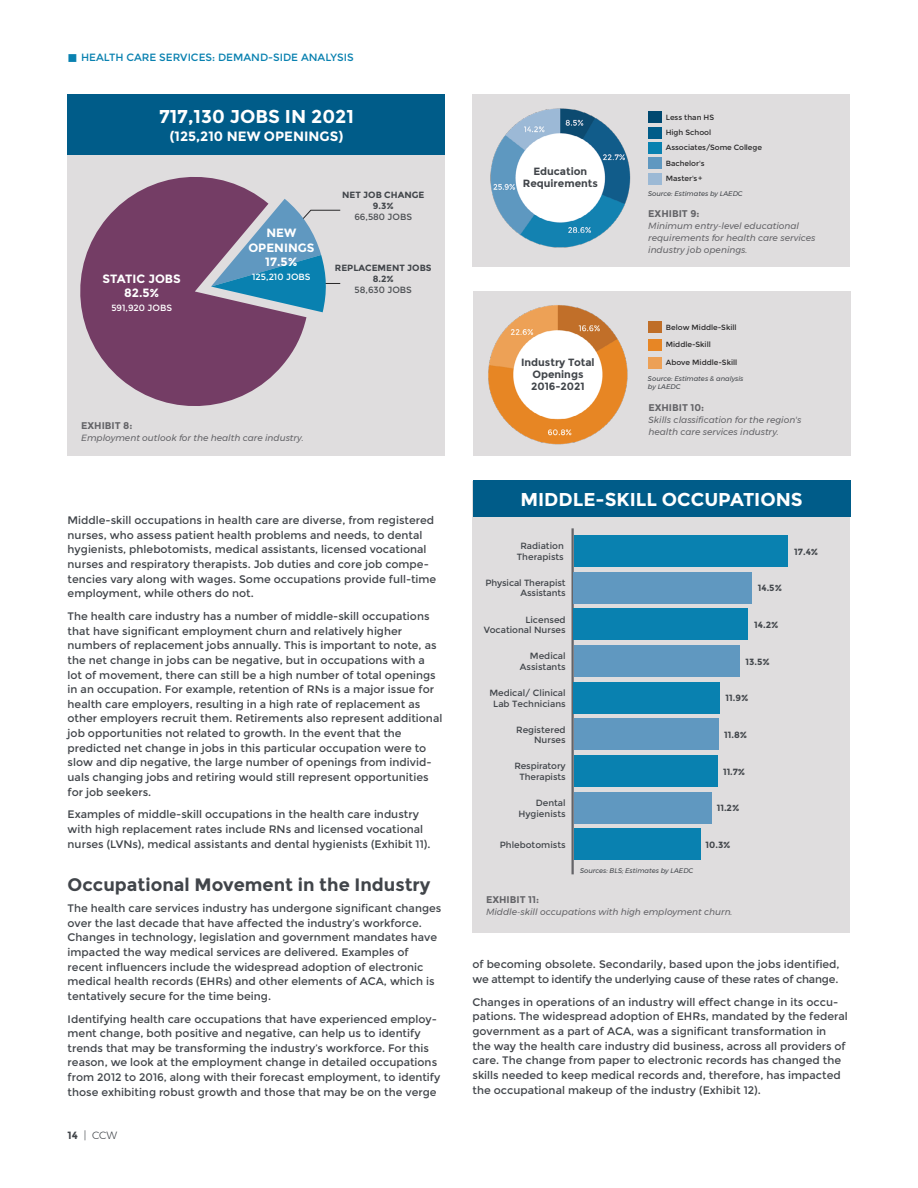
<style>
.page{position:relative;width:918px;height:1188px;background:#fff}
.page>*{position:absolute;margin:0;border:0;box-sizing:border-box;transform-origin:0 0}
.t1{font:700 18.6px "Montserrat";color:#fff}
.t2{font:700 18px "Montserrat";color:#41454a}
.t3{font:700 13.5px "Montserrat";color:#fff}
.t4{font:700 12px/14.2px "Montserrat";color:#fff;text-align:center}
.t5{font:10.8px/14.7px "Montserrat";color:#41454a}
.t6{font:10.8px/14.7px "Montserrat";letter-spacing:-.02em;color:#41454a}
.t7{font:700 10.5px/12px "Montserrat";color:#41454a;text-align:center}
.t8{font:10.5px "Montserrat";color:#0981b0}
.t9{font:300 10.5px "Montserrat";color:#41454a}
.t10{font:700 9.75px "Montserrat";color:#646468}
.t11{font:italic 9px/12px "Montserrat";color:#646468}
.t12{font:9px/10.5px "Montserrat";color:#41454a;text-align:right}
.t13{font:700 9px/10.5px "Montserrat";color:#41454a;text-align:center}
.t14{font:9px "Montserrat";color:#fff}
.t15{font:9px "Montserrat";color:#4e5155}
.t16{font:7.5px/15.3px "Montserrat";color:#292829}
.t17{font:italic 6.75px/7.5px "Montserrat";color:#41454a}
.s1{font-weight:700}
</style>
<div class="page">
<div style="left:472px;top:94px;width:378px;height:173px;background:#dfddde"></div>
<div style="left:473px;top:291px;width:378px;height:165px;background:#dfddde"></div>
<div style="left:68px;top:132px;width:377px;height:324px;background:#dfddde"></div>
<div style="left:472px;top:481px;width:378px;height:451px;background:#dfddde"></div>
<svg style="left:306px;top:209px;width:35px;height:103px"></svg>
<svg style="left:67px;top:163px;width:239px;height:257px;fill:#743d65"></svg>
<div style="left:68px;top:94px;width:377px;height:61px;background:#005c89"></div>
<div style="left:473px;top:481px;width:377px;height:36px;background:#005c89"></div>
<img style="left:490px;top:108px;width:140px;height:140px">
<img style="left:488px;top:305px;width:140px;height:140px">
<div style="left:648px;top:321px;width:14px;height:12px;background:#bf6e28"></div>
<div style="left:648px;top:339px;width:14px;height:12px;background:#e78625"></div>
<div style="left:648px;top:357px;width:14px;height:11px;background:#eca056"></div>
<div style="left:648px;top:112px;width:14px;height:11px;background:#00486f"></div>
<div style="left:648px;top:127px;width:14px;height:12px;background:#005c89"></div>
<div style="left:648px;top:142px;width:14px;height:12px;background:#0981b0"></div>
<div style="left:648px;top:173px;width:14px;height:12px;background:#9cb9d5"></div>
<div style="left:648px;top:158px;width:14px;height:11px;background:#6098c0"></div>
<hr style="left:572px;top:528px;width:2px;height:346px;background:#646468">
<div style="left:574px;top:535px;width:214px;height:32px;background:#0981b0"></div>
<div style="left:574px;top:572px;width:178px;height:32px;background:#6098c0"></div>
<div style="left:574px;top:608px;width:174px;height:32px;background:#0981b0"></div>
<div style="left:574px;top:645px;width:166px;height:32px;background:#6098c0"></div>
<div style="left:574px;top:682px;width:146px;height:32px;background:#0981b0"></div>
<div style="left:574px;top:718px;width:145px;height:32px;background:#6098c0"></div>
<div style="left:574px;top:755px;width:143px;height:32px;background:#0981b0"></div>
<div style="left:574px;top:792px;width:137px;height:32px;background:#6098c0"></div>
<div style="left:574px;top:828px;width:126px;height:32px;background:#0981b0"></div>
<p class="t8" style="left:81px;top:52px;width:274px">HEALTH CARE SERVICES: DEMAND-SIDE ANALYSIS</p>
<h1 class="t1" style="left:159px;top:105px;width:196px">717,130 JOBS IN 2021</h1>
<p class="t3" style="left:170px;top:128px;width:175px">(125,210 NEW OPENINGS)</p>
<p class="t4" style="left:103px;top:271px;width:80px">STATIC JOBS<br>82.5%</p>
<p class="t14" style="left:111px;top:303px;width:62px">591,920 JOBS</p>
<p class="t4" style="left:248px;top:226px;width:68px">NEW<br>OPENINGS<br>17.5%</p>
<p class="t14" style="left:252px;top:272px;width:60px">125,210 JOBS</p>
<p class="t13" style="left:342px;top:190px;width:84px">NET JOB CHANGE<br>9.3%</p>
<p class="t15" style="left:354px;top:211px;width:59px">66,580 JOBS</p>
<p class="t13" style="left:335px;top:263px;width:98px">REPLACEMENT JOBS<br>8.2%</p>
<p class="t15" style="left:355px;top:285px;width:59px">58,630 JOBS</p>
<p class="t10" style="left:81px;top:420px;width:53px">EXHIBIT 8:</p>
<p class="t11" style="left:81px;top:432px;width:224px">Employment outlook for the health care industry.</p>
<p class="t5" style="left:68px;top:513px;width:370px">Middle-skill occupations in health care are diverse, from registered nurses, who assess patient health problems and needs, to dental hygienists, phlebotomists, medical assistants, licensed vocational nurses and respiratory therapists. Job duties and core job compe&shy;tencies vary along with wages. Some occupations provide full-time employment, while others do not.</p>
<p class="t5" style="left:68px;top:609px;width:376px">The health care industry has a number of middle-skill occupations that have significant employment churn and relatively higher numbers of replacement jobs annually. This is important to note, as the net change in jobs can be negative, but in occupations with a<br>lot of movement, there can still be a high number of total openings in an occupation. For example, retention of RNs is a major issue for health care employers, resulting in a high rate of replacement as other employers recruit them. Retirements also represent additional job opportunities not related to growth. In the event that the predicted net change in jobs in this particular occupation were to slow and dip negative, the large number of openings from individ&shy;uals changing jobs and retiring would still represent opportunities for job seekers.</p>
<p class="t5" style="left:68px;top:807px;width:364px">Examples of middle-skill occupations in the health care industry with high replacement rates include RNs and licensed vocational nurses (LVNs), medical assistants and dental hygienists (Exhibit 11).</p>
<h2 class="t2" style="left:68px;top:874px;width:364px">Occupational Movement in the Industry</h2>
<p class="t5" style="left:68px;top:901px;width:375px">The health care services industry has undergone significant changes over the last decade that have affected the industry’s workforce.<br>Changes in technology, legislation and government mandates have impacted the way medical services are delivered. Examples of recent influencers include the widespread adoption of electronic medical health records (EHRs) and other elements of ACA, which is tentatively secure for the time being.</p>
<p class="t5" style="left:68px;top:1012px;width:374px">Identifying health care occupations that have experienced employ&shy;ment change, both positive and negative, can help us to identify trends that may be transforming the industry’s workforce. For this reason, we look at the employment change in detailed occupations from 2012 to 2016, along with their forecast employment, to identify those exhibiting robust growth and those that may be on the verge</p>
<p class="t9" style="left:68px;top:1128px;width:51px"><span class="s1">14</span> | CCW</p>
<p class="t7" style="left:523px;top:165px;width:77px">Education<br>Requirements</p>
<p class="t7" style="left:521px;top:357px;width:75px">Industry Total<br>Openings<br>2016-2021</p>
<p class="t16" style="left:666px;top:109px;width:98px">Less than HS<br>High School<br>Associates/Some College<br>Bachelor's<br>Master's+</p>
<p class="t17" style="left:648px;top:190px;width:96px">Source: Estimates by LAEDC</p>
<p class="t10" style="left:648px;top:208px;width:53px">EXHIBIT 9:</p>
<p class="t11" style="left:648px;top:220px;width:169px">Minimum entry-level educational requirements for health care services industry job openings.</p>
<p class="t16" style="left:666px;top:319px;width:72px">Below Middle-Skill</p>
<p class="t16" style="left:666px;top:337px;width:46px">Middle-Skill</p>
<p class="t16" style="left:666px;top:355px;width:73px">Above Middle-Skill</p>
<p class="t17" style="left:648px;top:375px;width:97px">Source: Estimates &amp; analysis by LAEDC</p>
<p class="t10" style="left:648px;top:402px;width:57px">EXHIBIT 10:</p>
<p class="t11" style="left:648px;top:414px;width:154px">Skills classification for the region's health care services industry.</p>
<h1 class="t1" style="left:520px;top:489px;width:284px">MIDDLE-SKILL OCCUPATIONS</h1>
<p class="t12" style="left:517px;top:541px;width:48px;text-align:center">Radiation<br>Therapists</p>
<p class="t13" style="left:794px;top:546px;width:26px">17.4%</p>
<p class="t13" style="left:758px;top:583px;width:26px">14.5%</p>
<p class="t13" style="left:754px;top:620px;width:26px">14.2%</p>
<p class="t13" style="left:746px;top:656px;width:26px">13.5%</p>
<p class="t13" style="left:726px;top:693px;width:24px">11.9%</p>
<p class="t13" style="left:724px;top:730px;width:24px">11.8%</p>
<p class="t13" style="left:723px;top:766px;width:24px">11.7%</p>
<p class="t13" style="left:717px;top:803px;width:24px">11.2%</p>
<p class="t13" style="left:706px;top:840px;width:27px">10.3%</p>
<p class="t12" style="left:485px;top:578px;width:82px">Physical Therapist<br>Assistants</p>
<p class="t12" style="left:484px;top:614px;width:83px">Licensed<br>Vocational Nurses</p>
<p class="t12" style="left:520px;top:651px;width:47px">Medical<br>Assistants</p>
<p class="t12" style="left:489px;top:688px;width:78px;text-align:center">Medical/ Clinical<br>Lab Technicians</p>
<p class="t12" style="left:516px;top:724px;width:51px">Registered<br>Nurses</p>
<p class="t12" style="left:514px;top:761px;width:53px;text-align:center">Respiratory<br>Therapists</p>
<p class="t12" style="left:518px;top:798px;width:49px">Dental<br>Hygienists</p>
<p class="t12" style="left:500px;top:840px;width:67px">Phlebotomists</p>
<p class="t17" style="left:580px;top:867px;width:115px">Sources: BLS; Estimates by LAEDC</p>
<p class="t10" style="left:486px;top:893px;width:55px">EXHIBIT 11:</p>
<p class="t11" style="left:486px;top:905px;width:248px">Middle-skill occupations with high employment churn.</p>
<p class="t6" style="left:472px;top:957px;width:369px">of becoming obsolete. Secondarily, based upon the jobs identified, we attempt to identify the underlying cause of these rates of change.</p>
<p class="t5" style="left:472px;top:995px;width:377px">Changes in operations of an industry will effect change in its occu&shy;pations. The widespread adoption of EHRs, mandated by the federal government as a part of ACA, was a significant transformation in<br>the way the health care industry did business, across all providers of care. The change from paper to electronic records has changed the skills needed to keep medical records and, therefore, has impacted the occupational makeup of the industry (Exhibit 12).</p>
</div>
